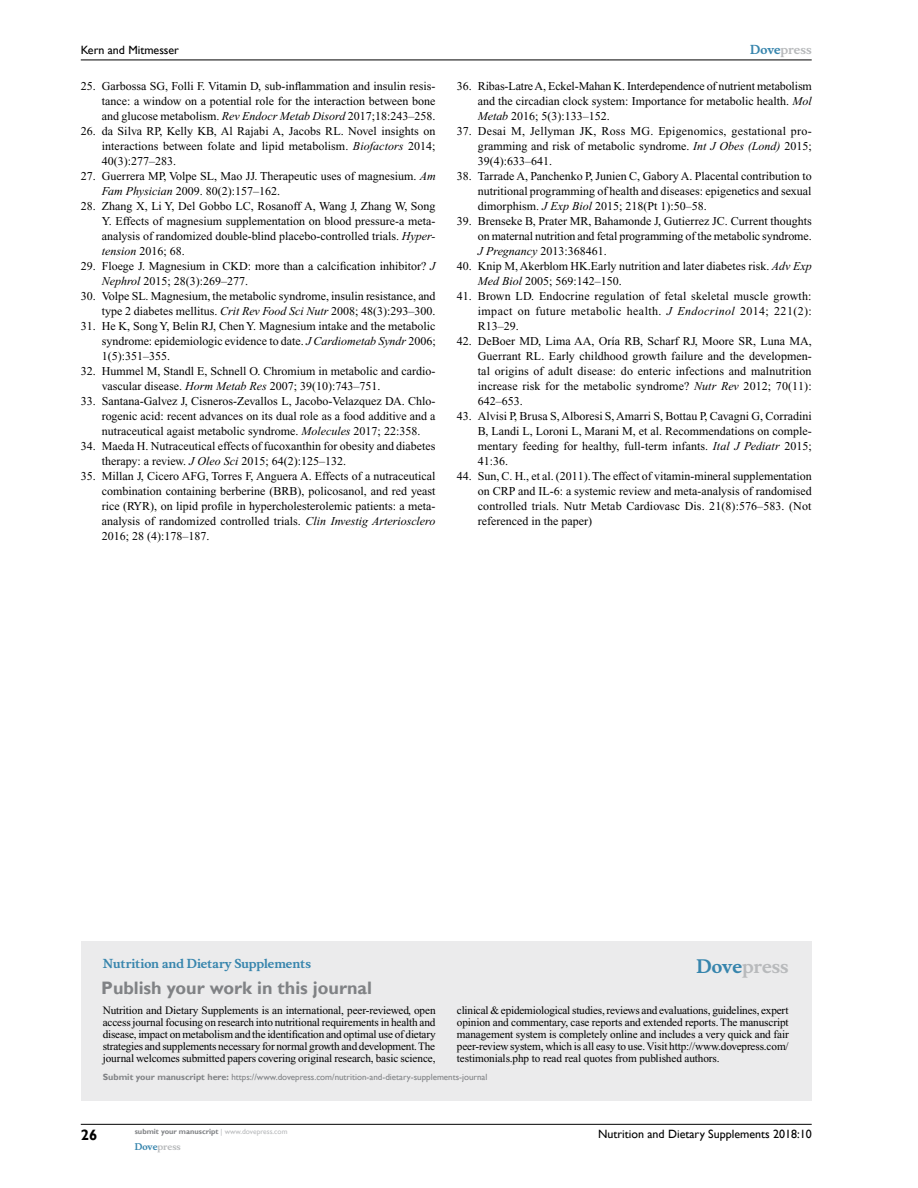
<style>
.page{position:relative;width:918px;height:1188px;background:#fff}
.page>*{position:absolute;margin:0;border:0;box-sizing:border-box;transform-origin:0 0}
.t1{font:700 18px "Gill Sans";color:#808285}
.t2{font:700 18px "Musee";color:#b8babc}
.t3{font:700 15px "Gill Sans";color:#000}
.t4{font:12px/15px "Times New Roman";color:#000;text-align:justify}
.t5{font:12px "Gill Sans";color:#000}
.t6{font:700 12px "Musee";color:#3785ad}
.t7{font:700 12px "Musee";color:#b8babc}
.t8{font:11.25px/12px "Times New Roman";letter-spacing:-.01em;color:#000;text-align:justify}
.t9{font:9px "Gill Sans";color:#808285}
.t10{font:700 9px "Musee";color:#b8babc}
.t11{font:700 7.5px "Gill Sans";color:#808285}
.s1{font-style:italic}
.s2{color:#3785ad}
.s3{font-weight:700}
.s4{font-weight:400;color:#b8babc}
</style>
<div class="page">
<div style="left:81px;top:941px;width:731px;height:160px;background:#ebebec"></div>
<hr style="left:81px;top:1124px;width:731px;height:1px;background:#000">
<hr style="left:81px;top:60px;width:731px;height:1px;background:#000">
<p class="t5" style="left:81px;top:43px;width:100px">Kern and Mitmesser</p>
<p class="t4" style="left:102px;top:79px;width:335px;text-indent:-21px">25. Garbossa SG, Folli F. Vitamin D, sub-inflammation and insulin resis&shy;tance: a window on a potential role for the interaction between bone and glucose metabolism. <span class="s1">Rev Endocr Metab Disord</span> 2017;18:243–258.</p>
<p class="t4" style="left:102px;top:124px;width:335px;text-indent:-21px">26. da Silva RP, Kelly KB, Al Rajabi A, Jacobs RL. Novel insights on interactions between folate and lipid metabolism. <span class="s1">Biofactors</span> 2014; 40(3):277–283.</p>
<p class="t4" style="left:102px;top:169px;width:335px;text-indent:-21px">27. Guerrera MP, Volpe SL, Mao JJ. Therapeutic uses of magnesium. <span class="s1">Am<br>Fam Physician</span> 2009. 80(2):157–162.</p>
<p class="t4" style="left:102px;top:199px;width:335px;text-indent:-21px">28. Zhang X, Li Y, Del Gobbo LC, Rosanoff A, Wang J, Zhang W, Song Y. Effects of magnesium supplementation on blood pressure-a meta&shy;analysis of randomized double-blind placebo-controlled trials. <span class="s1">Hyper&shy;tension</span> 2016; 68.</p>
<p class="t4" style="left:102px;top:259px;width:335px;text-indent:-21px">29. Floege J. Magnesium in CKD: more than a calcification inhibitor? <span class="s1">J<br>Nephrol</span> 2015; 28(3):269–277.</p>
<p class="t4" style="left:81px;top:289px;width:356px;text-align:right">30. Volpe SL. Magnesium, the metabolic syndrome, insulin resistance, and type 2 diabetes mellitus. <span class="s1">Crit Rev Food Sci Nutr</span> 2008; 48(3):293–300.</p>
<p class="t4" style="left:102px;top:319px;width:336px;text-indent:-21px">31. He K, Song Y, Belin RJ, Chen Y. Magnesium intake and the metabolic syndrome: epidemiologic evidence to date. <span class="s1">J Cardiometab Syndr</span> 2006; 1(5):351–355.</p>
<p class="t4" style="left:102px;top:364px;width:335px;text-indent:-21px">32. Hummel M, Standl E, Schnell O. Chromium in metabolic and cardio&shy;vascular disease. <span class="s1">Horm Metab Res</span> 2007; 39(10):743–751.</p>
<p class="t4" style="left:102px;top:394px;width:335px;text-indent:-21px">33. Santana-Galvez J, Cisneros-Zevallos L, Jacobo-Velazquez DA. Chlo&shy;rogenic acid: recent advances on its dual role as a food additive and a nutraceutical agaist metabolic syndrome. <span class="s1">Molecules</span> 2017; 22:358.</p>
<p class="t4" style="left:102px;top:439px;width:335px;text-indent:-21px">34. Maeda H. Nutraceutical effects of fucoxanthin for obesity and diabetes therapy: a review. <span class="s1">J Oleo Sci</span> 2015; 64(2):125–132.</p>
<p class="t4" style="left:102px;top:469px;width:335px;text-indent:-21px">35. Millan J, Cicero AFG, Torres F, Anguera A. Effects of a nutraceutical combination containing berberine (BRB), policosanol, and red yeast rice (RYR), on lipid profile in hypercholesterolemic patients: a meta&shy;analysis of randomized controlled trials. <span class="s1">Clin Investig Arteriosclero </span>2016; 28 (4):178–187.</p>
<p class="t7" style="left:750px;top:43px;width:63px"><span class="s2">Dove</span>press</p>
<p class="t4" style="left:478px;top:79px;width:336px;text-indent:-21px">36. Ribas-Latre A, Eckel-Mahan K. Interdependence of nutrient metabolism and the circadian clock system: Importance for metabolic health. <span class="s1">Mol Metab</span> 2016; 5(3):133–152.</p>
<p class="t4" style="left:478px;top:124px;width:335px;text-indent:-21px">37. Desai M, Jellyman JK, Ross MG. Epigenomics, gestational pro&shy;gramming and risk of metabolic syndrome. <span class="s1">Int J Obes (Lond)</span> 2015; 39(4):633–641.</p>
<p class="t4" style="left:478px;top:169px;width:335px;text-indent:-21px">38. Tarrade A, Panchenko P, Junien C, Gabory A. Placental contribution to nutritional programming of health and diseases: epigenetics and sexual dimorphism. <span class="s1">J Exp Biol</span> 2015; 218(Pt 1):50–58.</p>
<p class="t4" style="left:478px;top:214px;width:335px;text-indent:-21px">39. Brenseke B, Prater MR, Bahamonde J, Gutierrez JC. Current thoughts on maternal nutrition and fetal programming of the metabolic syndrome.<br><span class="s1">J Pregnancy</span> 2013:368461.</p>
<p class="t4" style="left:478px;top:259px;width:335px;text-indent:-21px">40. Knip M, Akerblom HK.Early nutrition and later diabetes risk. <span class="s1">Adv Exp<br>Med Biol</span> 2005; 569:142–150.</p>
<p class="t4" style="left:478px;top:289px;width:336px;text-indent:-21px">41. Brown LD. Endocrine regulation of fetal skeletal muscle growth: impact on future metabolic health. <span class="s1">J Endocrinol</span> 2014; 221(2):<br>R13–29.</p>
<p class="t4" style="left:478px;top:334px;width:336px;text-indent:-21px">42. DeBoer MD, Lima AA, Oría RB, Scharf RJ, Moore SR, Luna MA, Guerrant RL. Early childhood growth failure and the developmen&shy;tal origins of adult disease: do enteric infections and malnutrition increase risk for the metabolic syndrome? <span class="s1">Nutr Rev</span> 2012; 70(11):<br>642–653.</p>
<p class="t4" style="left:478px;top:409px;width:336px;text-indent:-21px">43. Alvisi P, Brusa S, Alboresi S, Amarri S, Bottau P, Cavagni G, Corradini B, Landi L, Loroni L, Marani M, et al. Recommendations on comple&shy;mentary feeding for healthy, full-term infants. <span class="s1">Ital J Pediatr</span> 2015; 41:36.</p>
<p class="t4" style="left:478px;top:469px;width:335px;text-indent:-21px">44. Sun, C. H., et al. (2011). The effect of vitamin-mineral supplementation on CRP and IL-6: a systemic review and meta-analysis of randomised controlled trials. Nutr Metab Cardiovasc Dis. 21(8):576–583. (Not referenced in the paper)</p>
<p class="t6" style="left:103px;top:956px;width:210px">Nutrition and Dietary Supplements</p>
<h1 class="t1" style="left:101px;top:977px;width:272px">Publish your work in this journal</h1>
<h1 class="t2" style="left:697px;top:955px;width:94px"><span class="s2">Dove</span>press</h1>
<p class="t8" style="left:103px;top:1004px;width:335px">Nutrition and Dietary Supplements is an international, peer-reviewed, open access journal focusing on research into nutritional requirements in health and disease, impact on metabolism and the identification and optimal use of dietary strategies and supplements necessary for normal growth and development. The journal welcomes submitted papers covering original research, basic science,</p>
<p class="t8" style="left:457px;top:1004px;width:333px">clinical &amp; epidemiological studies, reviews and evaluations, guidelines, expert opinion and commentary, case reports and extended reports. The manuscript management system is completely online and includes a very quick and fair peer-review system, which is all easy to use. Visit http://www.dovepress.com/ testimonials.php to read real quotes from published authors.</p>
<p class="t9" style="left:103px;top:1072px;width:386px"><span class="s3">Submit your manuscript here:</span> https://www.dovepress.com/nutrition-and-dietary-supplements-journal</p>
<p class="t3" style="left:81px;top:1126px;width:18px">26</p>
<p class="t11" style="left:135px;top:1127px;width:154px">submit your manuscript <span class="s4">| www.dovepress.com</span></p>
<p class="t10" style="left:135px;top:1141px;width:48px"><span class="s2">Dove</span>press</p>
<p class="t5" style="left:598px;top:1127px;width:215px">Nutrition and Dietary Supplements 2018:10</p>
</div>
